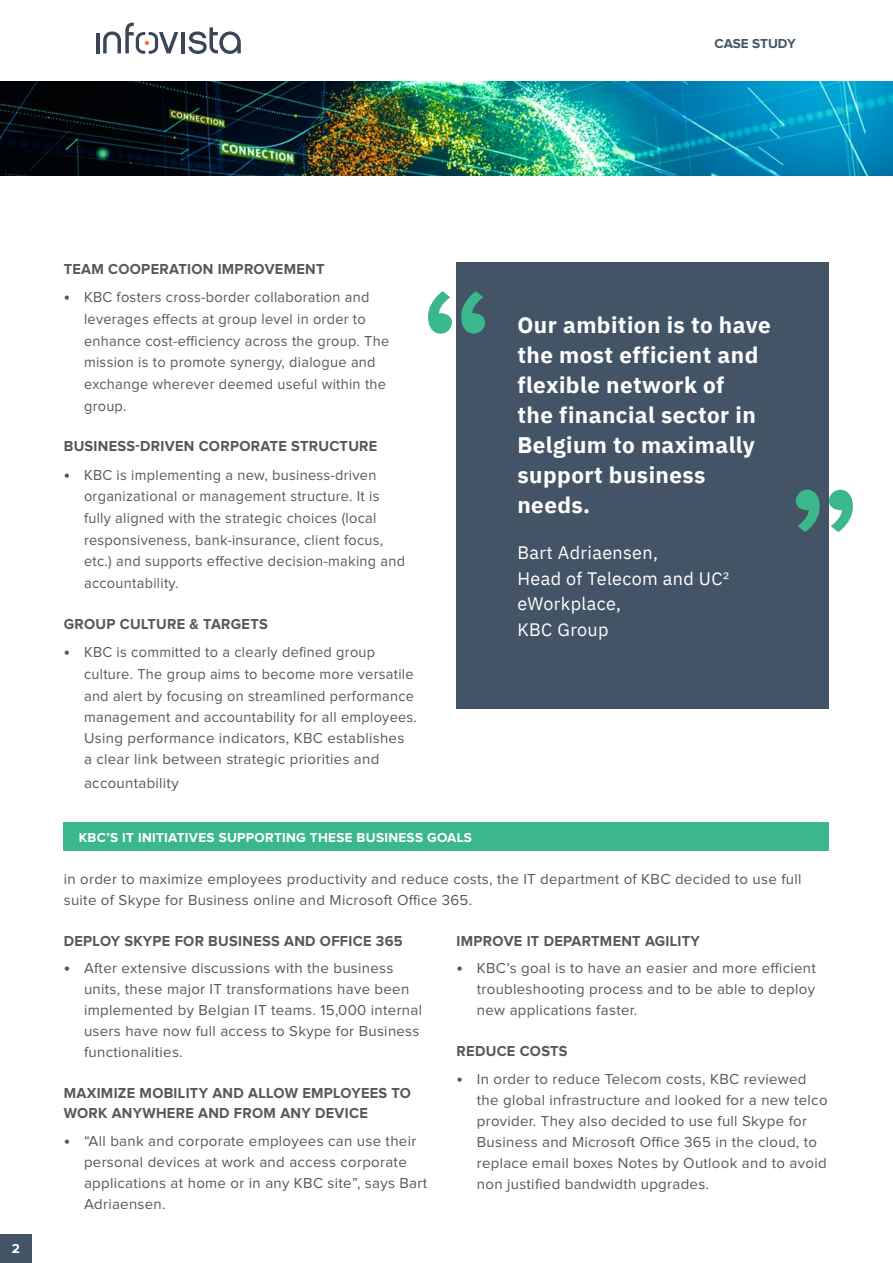
<style>
.page{position:relative;width:893px;height:1263px;background:#fff}
.page>*{position:absolute;margin:0;border:0;box-sizing:border-box;transform-origin:0 0}
.t1{font:700 22.5px/30px "IBM Plex Sans";letter-spacing:.02em;color:#fff}
.t2{font:18px/25.5px "IBM Plex Sans";letter-spacing:.02em;color:#fff}
.t3{font:15px/21px "Proxima Nova";letter-spacing:.02em;color:#57585a}
.t4{font:700 15px/20.1px "Proxima Nova";letter-spacing:.02em;color:#57585a}
.t5{font:700 13.5px "Proxima Nova";letter-spacing:.02em;color:#fff}
.t6{font:700 13.5px "Proxima Nova";letter-spacing:-.005em;color:#425465}
.s1{font-weight:700;font-size:18px}
</style>
<div class="page">
<div style="left:457px;top:262px;width:372px;height:447px;background:#425465"></div>
<svg style="left:829px;top:490px;width:24px;height:42px"></svg>
<svg style="left:795px;top:490px;width:25px;height:42px"></svg>
<svg style="left:428px;top:291px;width:24px;height:43px"></svg>
<svg style="left:461px;top:291px;width:24px;height:43px"></svg>
<div style="left:64px;top:823px;width:765px;height:28px;background:#3bb78c"></div>
<hr style="left:96px;top:33px;width:3px;height:20px;background:#394657">
<hr style="left:182px;top:32px;width:3px;height:21px;background:#394657">
<svg style="left:188px;top:27px;width:53px;height:27px"></svg>
<svg style="left:103px;top:22px;width:75px;height:32px"></svg>
<img style="left:0;top:82px;width:893px;height:93px">
<div style="left:0;top:1234px;width:32px;height:29px;background:#425465"></div>
<p class="t6" style="left:714px;top:38px;width:83px">CASE STUDY</p>
<p class="t5" style="left:12px;top:1242px;width:10px">2</p>
<p class="t4" style="left:64px;top:259px;width:262px">TEAM COOPERATION IMPROVEMENT</p>
<p class="t3" style="left:84px;top:287px;width:307px;line-height:21.8px;text-indent:-20px"><span class="s1">•</span> KBC fosters cross-border collaboration and leverages effects at group level in order to enhance cost-efficiency across the group. The mission is to promote synergy, dialogue and exchange wherever deemed useful within the group.</p>
<p class="t4" style="left:64px;top:437px;width:315px">BUSINESS-DRIVEN CORPORATE STRUCTURE</p>
<p class="t3" style="left:84px;top:464px;width:323px;line-height:21.8px;text-indent:-20px"><span class="s1">•</span> KBC is implementing a new, business-driven organizational or management structure. It is fully aligned with the strategic choices (local responsiveness, bank-insurance, client focus, etc.) and supports effective decision-making and accountability.</p>
<p class="t4" style="left:64px;top:614px;width:205px">GROUP CULTURE &amp; TARGETS</p>
<p class="t3" style="left:84px;top:642px;width:334px;line-height:21.5px;text-indent:-20px"><span class="s1">•</span> KBC is committed to a clearly defined group culture. The group aims to become more versatile and alert by focusing on streamlined performance management and accountability for all employees.<br>Using performance indicators, KBC establishes<br>a clear link between strategic priorities and</p>
<p class="t3" style="left:84px;top:773px;width:96px">accountability</p>
<h1 class="t1" style="left:517px;top:309px;width:255px">Our ambition is to have the most efficient and flexible network of<br>the financial sector in<br>Belgium to maximally support business needs.</h1>
<p class="t2" style="left:517px;top:539px;width:213px">Bart Adriaensen,<br>Head of Telecom and UC² eWorkplace,<br>KBC Group</p>
<p class="t5" style="left:79px;top:831px;width:395px">KBC’S IT INITIATIVES SUPPORTING THESE BUSINESS GOALS</p>
<p class="t3" style="left:64px;top:869px;width:739px">in order to maximize employees productivity and reduce costs, the IT department of KBC decided to use full suite of Skype for Business online and Microsoft Office 365.</p>
<p class="t4" style="left:64px;top:931px;width:340px">DEPLOY SKYPE FOR BUSINESS AND OFFICE 365</p>
<p class="t3" style="left:84px;top:958px;width:340px;text-indent:-20px"><span class="s1">•</span> After extensive discussions with the business units, these major IT transformations have been implemented by Belgian IT teams. 15,000 internal users have now full access to Skype for Business functionalities.</p>
<p class="t4" style="left:64px;top:1083px;width:349px">MAXIMIZE MOBILITY AND ALLOW EMPLOYEES TO<br>WORK ANYWHERE AND FROM ANY DEVICE</p>
<p class="t3" style="left:84px;top:1131px;width:345px;text-indent:-20px"><span class="s1">•</span> “All bank and corporate employees can use their personal devices at work and access corporate applications at home or in any KBC site”, says Bart Adriaensen.</p>
<p class="t4" style="left:457px;top:931px;width:245px">IMPROVE IT DEPARTMENT AGILITY</p>
<p class="t3" style="left:477px;top:958px;width:340px;text-align:justify;text-indent:-20px"><span class="s1">•</span> KBC’s goal is to have an easier and more efficient troubleshooting process and to be able to deploy new applications faster.</p>
<p class="t4" style="left:457px;top:1041px;width:112px">REDUCE COSTS</p>
<p class="t3" style="left:477px;top:1069px;width:352px;text-indent:-20px"><span class="s1">•</span> In order to reduce Telecom costs, KBC reviewed the global infrastructure and looked for a new telco provider. They also decided to use full Skype for Business and Microsoft Office 365 in the cloud, to replace email boxes Notes by Outlook and to avoid non justified bandwidth upgrades.</p>
</div>
